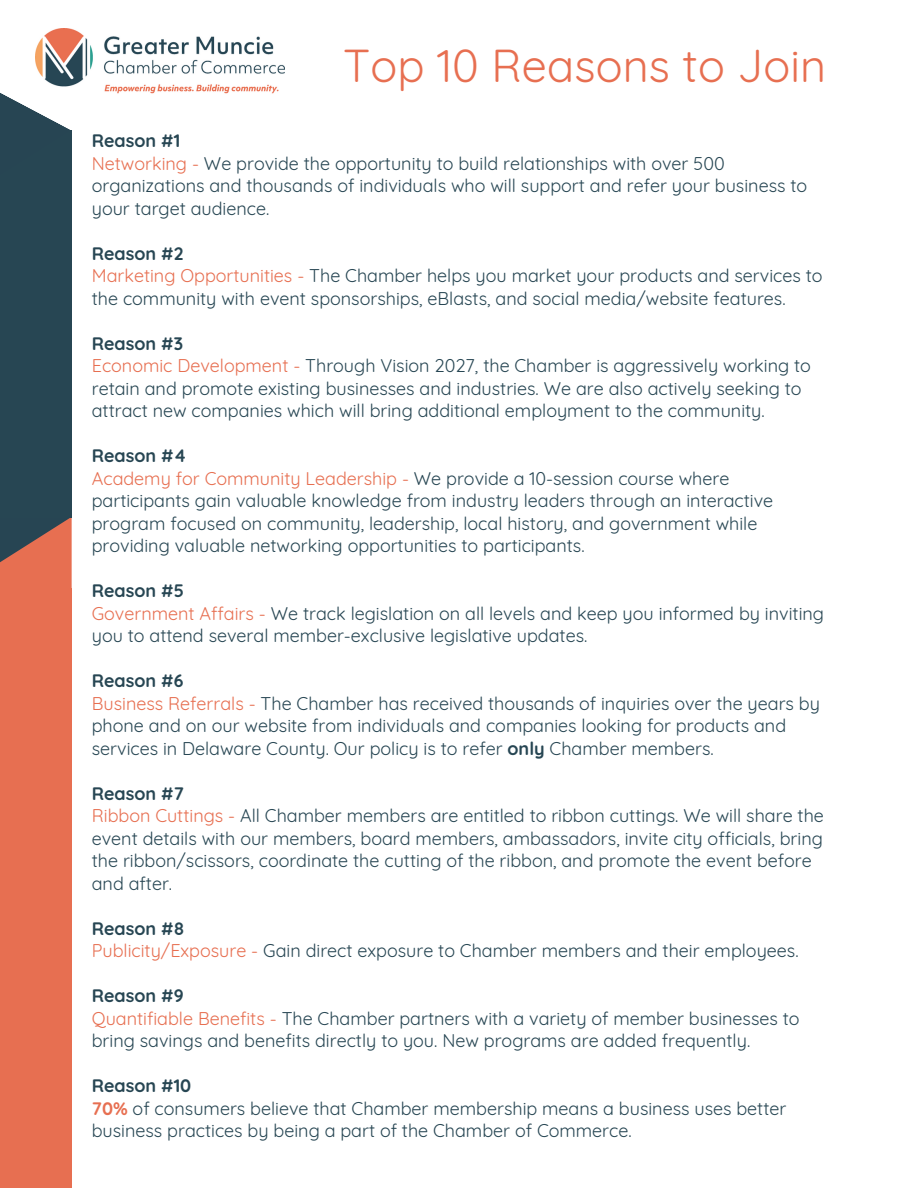
<style>
.page{position:relative;width:918px;height:1188px;background:#fff}
.page>*{position:absolute;margin:0;border:0;box-sizing:border-box;transform-origin:0 0}
.t1{font:45px "Quicksand";letter-spacing:.005em;color:#e76f51}
.t2{font:18px/22.5px "Quicksand";color:#274653}
.t3{font:700 18px "Quicksand";color:#274653}
.s1{color:#e76f51}
.s2{font-weight:700}
.s3{font-weight:700;color:#e76f51}
</style>
<div class="page">
<img style="left:36px;top:28px;width:248px;height:66px">
<div style="left:0;top:588px;width:72px;height:600px;background:#e76f51"></div>
<svg style="left:0;top:518px;width:72px;height:70px;background:#ac6252"></svg>
<div style="left:0;top:130px;width:72px;height:388px;background:#274653"></div>
<svg style="left:0;top:79px;width:71px;height:51px"></svg>
<p class="t1" style="left:343px;top:37px;width:485px">Top 10 Reasons to Join</p>
<h1 class="t3" style="left:92px;top:129px;width:90px">Reason #1</h1>
<p class="t2" style="left:92px;top:152px;width:717px"><span class="s1">Networking -</span> We provide the opportunity to build relationships with over 500 organizations and thousands of individuals who will support and refer your business to your target audience.</p>
<p class="t3" style="left:92px;top:242px;width:93px">Reason #2</p>
<p class="t2" style="left:92px;top:264px;width:732px"><span class="s1">Marketing Opportunities -</span> The Chamber helps you market your products and services to the community with event sponsorships, eBlasts, and social media/website features.</p>
<p class="t3" style="left:92px;top:332px;width:93px">Reason #3</p>
<p class="t2" style="left:92px;top:354px;width:721px"><span class="s1">Economic Development -</span> Through Vision 2027, the Chamber is aggressively working to retain and promote existing businesses and industries. We are also actively seeking to attract new companies which will bring additional employment to the community.</p>
<p class="t3" style="left:92px;top:444px;width:96px">Reason #4</p>
<p class="t2" style="left:92px;top:467px;width:683px"><span class="s1">Academy for Community Leadership -</span> We provide a 10-session course where participants gain valuable knowledge from industry leaders through an interactive program focused on community, leadership, local history, and government while providing valuable networking opportunities to participants.</p>
<p class="t3" style="left:92px;top:579px;width:94px">Reason #5</p>
<p class="t2" style="left:92px;top:602px;width:734px"><span class="s1">Government Affairs -</span> We track legislation on all levels and keep you informed by inviting you to attend several member-exclusive legislative updates.</p>
<p class="t3" style="left:92px;top:669px;width:93px">Reason #6</p>
<p class="t2" style="left:92px;top:692px;width:730px"><span class="s1">Business Referrals -</span> The Chamber has received thousands of inquiries over the years by phone and on our website from individuals and companies looking for products and services in Delaware County. Our policy is to refer <span class="s2">only</span> Chamber members.</p>
<p class="t3" style="left:92px;top:782px;width:94px">Reason #7</p>
<p class="t2" style="left:92px;top:804px;width:734px"><span class="s1">Ribbon Cuttings -</span> All Chamber members are entitled to ribbon cuttings. We will share the event details with our members, board members, ambassadors, invite city officials, bring the ribbon/scissors, coordinate the cutting of the ribbon, and promote the event before and after.</p>
<p class="t3" style="left:92px;top:917px;width:94px">Reason #8</p>
<p class="t2" style="left:92px;top:939px;width:708px"><span class="s1">Publicity/Exposure -</span> Gain direct exposure to Chamber members and their employees.</p>
<p class="t3" style="left:92px;top:984px;width:93px">Reason #9</p>
<p class="t2" style="left:92px;top:1007px;width:709px"><span class="s1">Quantifiable Benefits -</span> The Chamber partners with a variety of member businesses to bring savings and benefits directly to you. New programs are added frequently.</p>
<p class="t3" style="left:92px;top:1074px;width:101px">Reason #10</p>
<p class="t2" style="left:92px;top:1097px;width:696px"><span class="s3">70%</span> of consumers believe that Chamber membership means a business uses better business practices by being a part of the Chamber of Commerce.</p>
</div>
